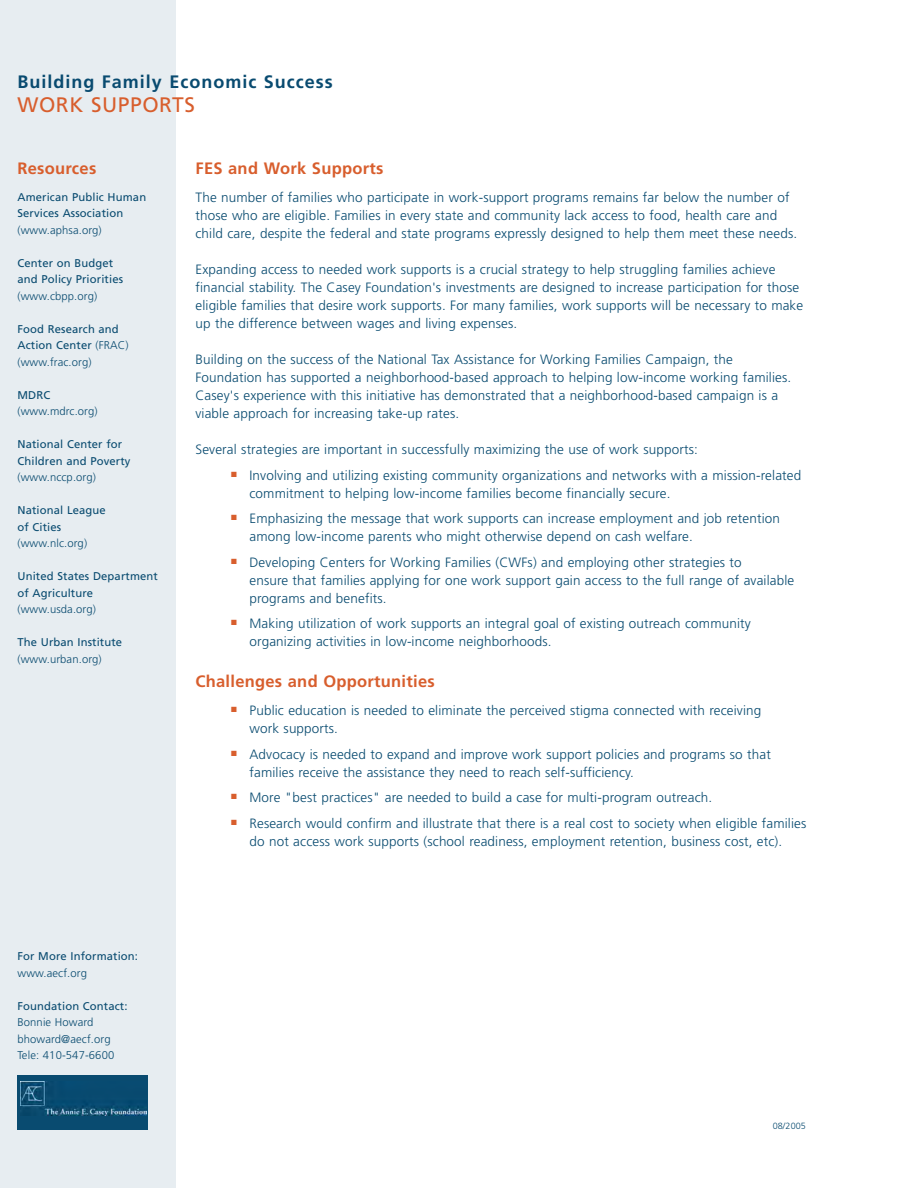
<style>
.page{position:relative;width:918px;height:1188px;background:#fff}
.page>*{position:absolute;margin:0;border:0;box-sizing:border-box;transform-origin:0 0}
.t1{font:21px "Frutiger";letter-spacing:.03em;color:#d85e2d}
.t2{font:700 18px "Frutiger";letter-spacing:.055em;color:#094b70}
.t3{font:700 16.5px "Frutiger";letter-spacing:.015em;color:#d85e2d}
.t4{font:300 13.5px/18px "Frutiger";letter-spacing:.01em;color:#094b70}
.t5{font:11.25px/16.5px "Frutiger";letter-spacing:.01em;color:#094b70}
.t6{font:300 11.25px/16.5px "Frutiger";letter-spacing:.01em;color:#094b70}
.t7{font:300 9px "Frutiger";letter-spacing:.01em;color:#094b70}
.s1{font-weight:300}
</style>
<div class="page">
<div style="left:0;top:0;width:176px;height:1188px;background:#e7edf1"></div>
<div style="left:17px;top:1075px;width:131px;height:54px;background:#094b70"></div>
<img style="left:20px;top:1082px;width:126px;height:34px">
<h2 class="t2" style="left:17px;top:74px;width:317px">Building Family Economic Success</h2>
<h1 class="t1" style="left:17px;top:96px;width:179px">WORK SUPPORTS</h1>
<p class="t3" style="left:17px;top:162px;width:80px">Resources</p>
<p class="t5" style="left:17px;top:189px;width:130px">American Public Human<br>Services Association</p>
<p class="t6" style="left:17px;top:222px;width:86px">(www.aphsa.org)</p>
<p class="t5" style="left:17px;top:255px;width:107px">Center on Budget and Policy Priorities</p>
<p class="t6" style="left:17px;top:288px;width:81px">(www.cbpp.org)</p>
<p class="t5" style="left:17px;top:321px;width:113px">Food Research and<br>Action Center <span class="s1">(FRAC) (www.frac.org)</span></p>
<p class="t5" style="left:17px;top:387px;width:34px">MDRC</p>
<p class="t6" style="left:17px;top:404px;width:82px">(www.mdrc.org)</p>
<p class="t5" style="left:17px;top:437px;width:115px">National Center for<br>Children and Poverty</p>
<p class="t6" style="left:17px;top:470px;width:80px">(www.nccp.org)</p>
<p class="t5" style="left:17px;top:503px;width:90px">National League of Cities</p>
<p class="t6" style="left:17px;top:536px;width:71px">(www.nlc.org)</p>
<p class="t5" style="left:17px;top:569px;width:142px">United States Department of Agriculture</p>
<p class="t6" style="left:17px;top:602px;width:80px">(www.usda.org)</p>
<p class="t5" style="left:17px;top:635px;width:106px">The Urban Institute</p>
<p class="t6" style="left:17px;top:651px;width:86px">(www.urban.org)</p>
<p class="t3" style="left:195px;top:162px;width:190px">FES and Work Supports</p>
<p class="t4" style="left:195px;top:189px;width:603px">The number of families who participate in work-support programs remains far below the number of those who are eligible. Families in every state and community lack access to food, health care and child care, despite the federal and state programs expressly designed to help them meet these needs.</p>
<p class="t4" style="left:195px;top:261px;width:609px">Expanding access to needed work supports is a crucial strategy to help struggling families achieve financial stability. The Casey Foundation's investments are designed to increase participation for those eligible families that desire work supports. For many families, work supports will be necessary to make up the difference between wages and living expenses.</p>
<p class="t4" style="left:195px;top:351px;width:597px">Building on the success of the National Tax Assistance for Working Families Campaign, the Foundation has supported a neighborhood-based approach to helping low-income working families.<br>Casey's experience with this initiative has demonstrated that a neighborhood-based campaign is a viable approach for increasing take-up rates.</p>
<p class="t4" style="left:195px;top:441px;width:504px">Several strategies are important in successfully maximizing the use of work supports:</p>
<p class="t4" style="left:249px;top:467px;width:553px;text-indent:-18px"><sup>■</sup> Involving and utilizing existing community organizations and networks with a mission-related commitment to helping low-income families become financially secure.</p>
<p class="t4" style="left:249px;top:511px;width:532px;text-indent:-18px"><sup>■</sup> Emphasizing the message that work supports can increase employment and job retention among low-income parents who might otherwise depend on cash welfare.</p>
<p class="t4" style="left:249px;top:554px;width:546px;text-indent:-18px"><sup>■</sup> Developing Centers for Working Families (CWFs) and employing other strategies to<br>ensure that families applying for one work support gain access to the full range of available programs and benefits.</p>
<p class="t4" style="left:249px;top:616px;width:503px;text-indent:-18px"><sup>■</sup> Making utilization of work supports an integral goal of existing outreach community organizing activities in low-income neighborhoods.</p>
<p class="t3" style="left:195px;top:675px;width:241px">Challenges and Opportunities</p>
<p class="t4" style="left:249px;top:703px;width:513px;text-indent:-18px"><sup>■</sup> Public education is needed to eliminate the perceived stigma connected with receiving work supports.</p>
<p class="t4" style="left:249px;top:746px;width:523px;text-indent:-18px"><sup>■</sup> Advocacy is needed to expand and improve work support policies and programs so that families receive the assistance they need to reach self-sufficiency.</p>
<p class="t4" style="left:231px;top:790px;width:483px"><sup>■</sup> More "best practices" are needed to build a case for multi-program outreach.</p>
<p class="t4" style="left:231px;top:815px;width:577px;text-align:center"><sup>■</sup> Research would confirm and illustrate that there is a real cost to society when eligible families do not access work supports (school readiness, employment retention, business cost, etc).</p>
<p class="t5" style="left:17px;top:949px;width:122px">For More Information:</p>
<p class="t6" style="left:17px;top:966px;width:71px">www.aecf.org</p>
<p class="t5" style="left:17px;top:999px;width:112px">Foundation Contact:</p>
<p class="t6" style="left:17px;top:1015px;width:98px">Bonnie Howard bhoward@aecf.org<br>Tele: 410-547-6600</p>
<p class="t7" style="left:773px;top:1122px;width:35px">08/2005</p>
</div>
